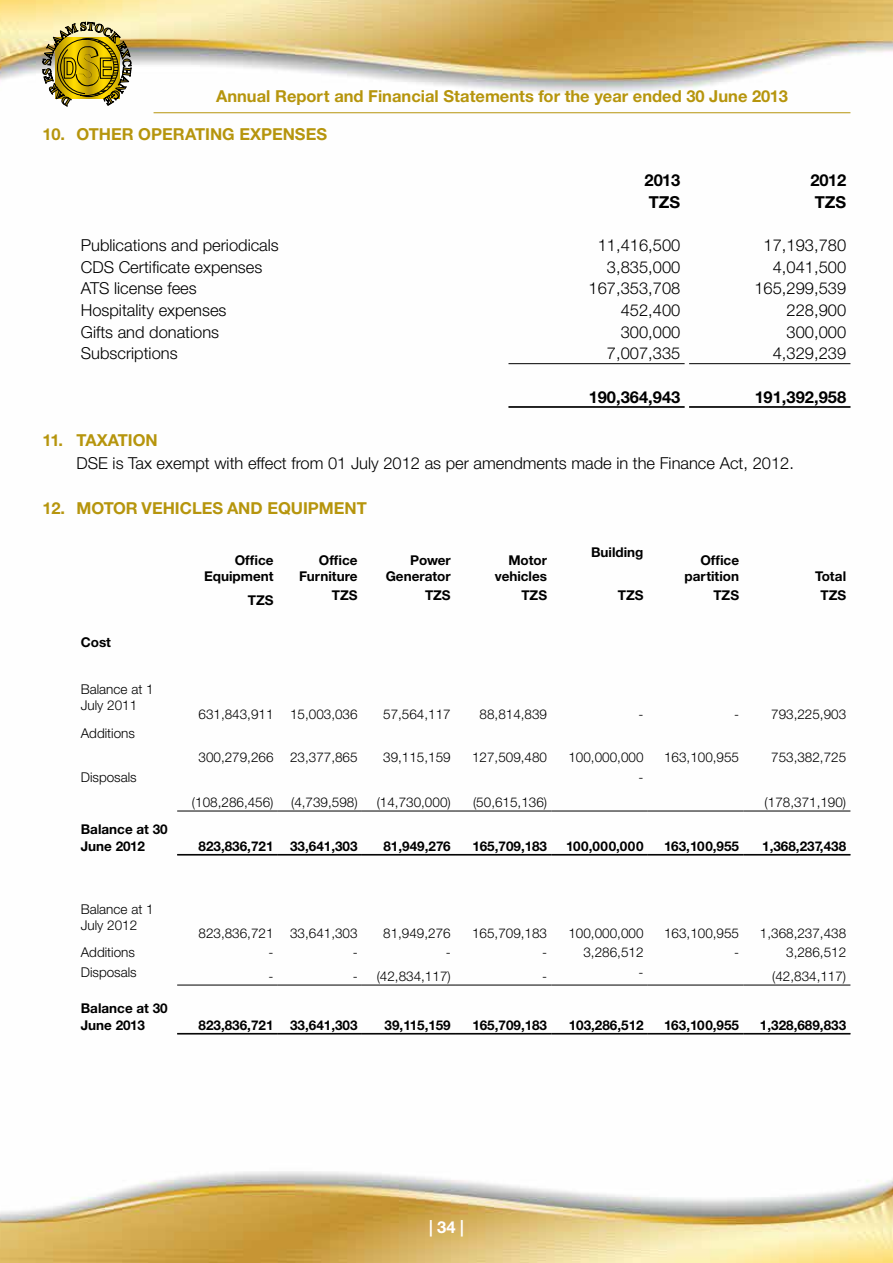
<style>
.page{position:relative;width:893px;height:1263px;background:#fff}
.page>*{position:absolute;margin:0;border:0;box-sizing:border-box;transform-origin:0 0}
.t1{font:300 16.5px "Helvetica Neue CE";color:#000}
.t2{font:700 16.5px "Helvetica Neue CE";color:#b6950d}
.t3{font:700 16.5px "Helvetica Neue CE";color:#000}
.t4{font:700 16.5px "Helvetica Neue CE";color:#fff}
.t5{font:300 13.5px/16.2px "Helvetica Neue CE";color:#000}
.t6{font:700 13.5px/16.2px "Helvetica Neue CE";color:#000;text-align:right}
.t7{font:700 13.5px "Helvetica Neue CE";letter-spacing:.04em;color:#000}
</style>
<div class="page">
<img style="left:0;top:0;width:893px;height:1263px">
<svg style="left:43px;top:22px;width:88px;height:84px;background:#b09f46"></svg>
<hr style="left:154px;top:112px;width:696px;height:1px;background:#b6950d">
<hr style="left:508px;top:363px;width:177px;height:1px;background:#000">
<hr style="left:689px;top:363px;width:161px;height:1px;background:#000">
<hr style="left:508px;top:406px;width:177px;height:1px;background:#000">
<hr style="left:508px;top:407px;width:177px;height:1px;background:#000">
<hr style="left:689px;top:406px;width:161px;height:1px;background:#000">
<hr style="left:689px;top:407px;width:161px;height:1px;background:#000">
<hr style="left:177px;top:811px;width:101px;height:1px;background:#000">
<hr style="left:278px;top:811px;width:84px;height:1px;background:#000">
<hr style="left:362px;top:811px;width:93px;height:1px;background:#000">
<hr style="left:455px;top:811px;width:96px;height:1px;background:#000">
<hr style="left:551px;top:811px;width:97px;height:1px;background:#000">
<hr style="left:648px;top:811px;width:95px;height:1px;background:#000">
<hr style="left:743px;top:811px;width:107px;height:1px;background:#000">
<hr style="left:177px;top:854px;width:101px;height:1px;background:#000">
<hr style="left:177px;top:855px;width:101px;height:1px;background:#000">
<hr style="left:278px;top:854px;width:84px;height:1px;background:#000">
<hr style="left:278px;top:855px;width:84px;height:1px;background:#000">
<hr style="left:362px;top:854px;width:93px;height:1px;background:#000">
<hr style="left:362px;top:855px;width:93px;height:1px;background:#000">
<hr style="left:455px;top:854px;width:96px;height:1px;background:#000">
<hr style="left:455px;top:855px;width:96px;height:1px;background:#000">
<hr style="left:551px;top:854px;width:97px;height:1px;background:#000">
<hr style="left:551px;top:855px;width:97px;height:1px;background:#000">
<hr style="left:648px;top:854px;width:95px;height:1px;background:#000">
<hr style="left:648px;top:855px;width:95px;height:1px;background:#000">
<hr style="left:743px;top:854px;width:107px;height:1px;background:#000">
<hr style="left:743px;top:855px;width:107px;height:1px;background:#000">
<hr style="left:177px;top:985px;width:101px;height:1px;background:#000">
<hr style="left:278px;top:985px;width:84px;height:1px;background:#000">
<hr style="left:362px;top:985px;width:93px;height:1px;background:#000">
<hr style="left:455px;top:985px;width:96px;height:1px;background:#000">
<hr style="left:551px;top:985px;width:97px;height:1px;background:#000">
<hr style="left:648px;top:985px;width:95px;height:1px;background:#000">
<hr style="left:743px;top:985px;width:107px;height:1px;background:#000">
<hr style="left:177px;top:1033px;width:101px;height:1px;background:#000">
<hr style="left:177px;top:1034px;width:101px;height:1px;background:#000">
<hr style="left:278px;top:1033px;width:84px;height:1px;background:#000">
<hr style="left:278px;top:1034px;width:84px;height:1px;background:#000">
<hr style="left:362px;top:1033px;width:93px;height:1px;background:#000">
<hr style="left:362px;top:1034px;width:93px;height:1px;background:#000">
<hr style="left:455px;top:1033px;width:96px;height:1px;background:#000">
<hr style="left:455px;top:1034px;width:96px;height:1px;background:#000">
<hr style="left:551px;top:1033px;width:97px;height:1px;background:#000">
<hr style="left:551px;top:1034px;width:97px;height:1px;background:#000">
<hr style="left:648px;top:1033px;width:95px;height:1px;background:#000">
<hr style="left:648px;top:1034px;width:95px;height:1px;background:#000">
<hr style="left:743px;top:1033px;width:107px;height:1px;background:#000">
<hr style="left:743px;top:1034px;width:107px;height:1px;background:#000">
<p class="t2" style="left:216px;top:86px;width:573px">Annual Report and Financial Statements for the year ended 30 June 2013</p>
<p class="t2" style="left:43px;top:124px;width:286px">10. OTHER OPERATING EXPENSES</p>
<p class="t3" style="left:645px;top:170px;width:37px">2013</p>
<p class="t3" style="left:810px;top:170px;width:37px">2012</p>
<p class="t3" style="left:649px;top:192px;width:33px">TZS</p>
<p class="t3" style="left:815px;top:192px;width:33px">TZS</p>
<p class="t1" style="left:81px;top:235px;width:200px">Publications and periodicals</p>
<p class="t1" style="left:598px;top:235px;width:84px">11,416,500</p>
<p class="t1" style="left:764px;top:235px;width:84px">17,193,780</p>
<p class="t1" style="left:81px;top:257px;width:183px">CDS Certificate expenses</p>
<p class="t1" style="left:607px;top:257px;width:75px">3,835,000</p>
<p class="t1" style="left:773px;top:257px;width:75px">4,041,500</p>
<p class="t1" style="left:81px;top:279px;width:117px">ATS license fees</p>
<p class="t1" style="left:589px;top:279px;width:93px">167,353,708</p>
<p class="t1" style="left:754px;top:279px;width:93px">165,299,539</p>
<p class="t1" style="left:81px;top:300px;width:147px">Hospitality expenses</p>
<p class="t1" style="left:621px;top:300px;width:61px">452,400</p>
<p class="t1" style="left:787px;top:300px;width:61px">228,900</p>
<p class="t1" style="left:81px;top:322px;width:140px">Gifts and donations</p>
<p class="t1" style="left:621px;top:322px;width:61px">300,000</p>
<p class="t1" style="left:787px;top:322px;width:61px">300,000</p>
<p class="t1" style="left:81px;top:343px;width:98px">Subscriptions</p>
<p class="t1" style="left:607px;top:343px;width:75px">7,007,335</p>
<p class="t1" style="left:773px;top:343px;width:75px">4,329,239</p>
<p class="t3" style="left:589px;top:387px;width:93px">190,364,943</p>
<p class="t3" style="left:755px;top:387px;width:93px">191,392,958</p>
<p class="t2" style="left:43px;top:430px;width:117px">11. TAXATION</p>
<p class="t1" style="left:77px;top:453px;width:719px">DSE is Tax exempt with effect from 01 July 2012 as per amendments made in the Finance Act, 2012.</p>
<p class="t2" style="left:43px;top:498px;width:326px">12. MOTOR VEHICLES AND EQUIPMENT</p>
<p class="t6" style="left:204px;top:552px;width:71px">Office<br>Equipment</p>
<p class="t6" style="left:299px;top:552px;width:60px">Office<br>Furniture</p>
<p class="t6" style="left:386px;top:552px;width:67px">Power<br>Generator</p>
<p class="t6" style="left:495px;top:552px;width:54px">Motor vehicles</p>
<p class="t6" style="left:591px;top:544px;width:54px">Building</p>
<p class="t6" style="left:684px;top:552px;width:56px">Office partition</p>
<p class="t6" style="left:815px;top:569px;width:32px">Total</p>
<p class="t6" style="left:81px;top:634px;width:32px">Cost</p>
<p class="t5" style="left:81px;top:681px;width:74px">Balance at 1<br>July 2011</p>
<p class="t5" style="left:81px;top:725px;width:56px">Additions</p>
<p class="t5" style="left:81px;top:769px;width:57px">Disposals</p>
<p class="t6" style="left:81px;top:821px;width:89px;text-align:left">Balance at 30<br>June 2012</p>
<p class="t5" style="left:81px;top:901px;width:74px">Balance at 1<br>July 2012</p>
<p class="t6" style="left:248px;top:592px;width:27px">TZS</p>
<p class="t6" style="left:332px;top:588px;width:27px">TZS</p>
<p class="t6" style="left:425px;top:588px;width:27px">TZS</p>
<p class="t6" style="left:521px;top:588px;width:27px">TZS</p>
<p class="t6" style="left:618px;top:588px;width:27px">TZS</p>
<p class="t6" style="left:713px;top:588px;width:27px">TZS</p>
<p class="t6" style="left:820px;top:588px;width:27px">TZS</p>
<p class="t5" style="left:198px;top:706px;width:77px">631,843,911</p>
<p class="t5" style="left:290px;top:706px;width:69px">15,003,036</p>
<p class="t5" style="left:383px;top:706px;width:69px">57,564,117</p>
<p class="t5" style="left:480px;top:706px;width:69px">88,814,839</p>
<p class="t5" style="left:638px;top:706px;width:6px">-</p>
<p class="t5" style="left:734px;top:706px;width:114px">- 793,225,903</p>
<p class="t5" style="left:198px;top:749px;width:77px">300,279,266</p>
<p class="t5" style="left:290px;top:749px;width:69px">23,377,865</p>
<p class="t5" style="left:383px;top:749px;width:69px">39,115,159</p>
<p class="t5" style="left:472px;top:749px;width:77px">127,509,480</p>
<p class="t5" style="left:568px;top:749px;width:77px">100,000,000</p>
<p class="t5" style="left:664px;top:749px;width:77px">163,100,955</p>
<p class="t5" style="left:771px;top:749px;width:77px">753,382,725</p>
<p class="t5" style="left:192px;top:794px;width:83px">(108,286,456)</p>
<p class="t5" style="left:291px;top:794px;width:68px">(4,739,598)</p>
<p class="t5" style="left:377px;top:794px;width:76px">(14,730,000)</p>
<p class="t5" style="left:473px;top:794px;width:76px">(50,615,136)</p>
<p class="t5" style="left:638px;top:769px;width:6px">-</p>
<p class="t5" style="left:765px;top:794px;width:83px">(178,371,190)</p>
<p class="t6" style="left:198px;top:838px;width:77px">823,836,721</p>
<p class="t6" style="left:290px;top:838px;width:69px">33,641,303</p>
<p class="t6" style="left:383px;top:838px;width:69px">81,949,276</p>
<p class="t6" style="left:472px;top:838px;width:76px">165,709,183</p>
<p class="t7" style="left:566px;top:837px;width:79px">100,000,000</p>
<p class="t6" style="left:664px;top:838px;width:77px">163,100,955</p>
<p class="t6" style="left:762px;top:838px;width:86px">1,368,237,438</p>
<p class="t5" style="left:198px;top:925px;width:77px">823,836,721</p>
<p class="t5" style="left:290px;top:925px;width:69px">33,641,303</p>
<p class="t5" style="left:383px;top:925px;width:69px">81,949,276</p>
<p class="t5" style="left:472px;top:925px;width:77px">165,709,183</p>
<p class="t5" style="left:568px;top:925px;width:77px">100,000,000</p>
<p class="t5" style="left:664px;top:925px;width:77px">163,100,955</p>
<p class="t5" style="left:760px;top:925px;width:88px">1,368,237,438</p>
<p class="t5" style="left:81px;top:944px;width:56px">Additions</p>
<p class="t5" style="left:269px;top:944px;width:6px">-</p>
<p class="t5" style="left:353px;top:944px;width:6px">-</p>
<p class="t5" style="left:446px;top:944px;width:6px">-</p>
<p class="t5" style="left:542px;top:944px;width:6px">-</p>
<p class="t5" style="left:583px;top:944px;width:62px">3,286,512</p>
<p class="t5" style="left:734px;top:944px;width:6px">-</p>
<p class="t5" style="left:786px;top:944px;width:62px">3,286,512</p>
<p class="t5" style="left:81px;top:964px;width:57px">Disposals</p>
<p class="t5" style="left:269px;top:968px;width:6px">-</p>
<p class="t5" style="left:353px;top:968px;width:100px">- (42,834,117)</p>
<p class="t5" style="left:542px;top:968px;width:6px">-</p>
<p class="t5" style="left:638px;top:964px;width:6px">-</p>
<p class="t5" style="left:772px;top:968px;width:76px">(42,834,117)</p>
<p class="t6" style="left:81px;top:1000px;width:89px;text-align:left">Balance at 30<br>June 2013</p>
<p class="t6" style="left:198px;top:1017px;width:77px">823,836,721</p>
<p class="t6" style="left:290px;top:1017px;width:69px">33,641,303</p>
<p class="t6" style="left:385px;top:1017px;width:68px">39,115,159</p>
<p class="t6" style="left:472px;top:1017px;width:76px">165,709,183</p>
<p class="t6" style="left:569px;top:1017px;width:76px">103,286,512</p>
<p class="t6" style="left:664px;top:1017px;width:77px">163,100,955</p>
<p class="t6" style="left:760px;top:1017px;width:88px">1,328,689,833</p>
<p class="t4" style="left:429px;top:1217px;width:36px">| 34 |</p>
</div>
